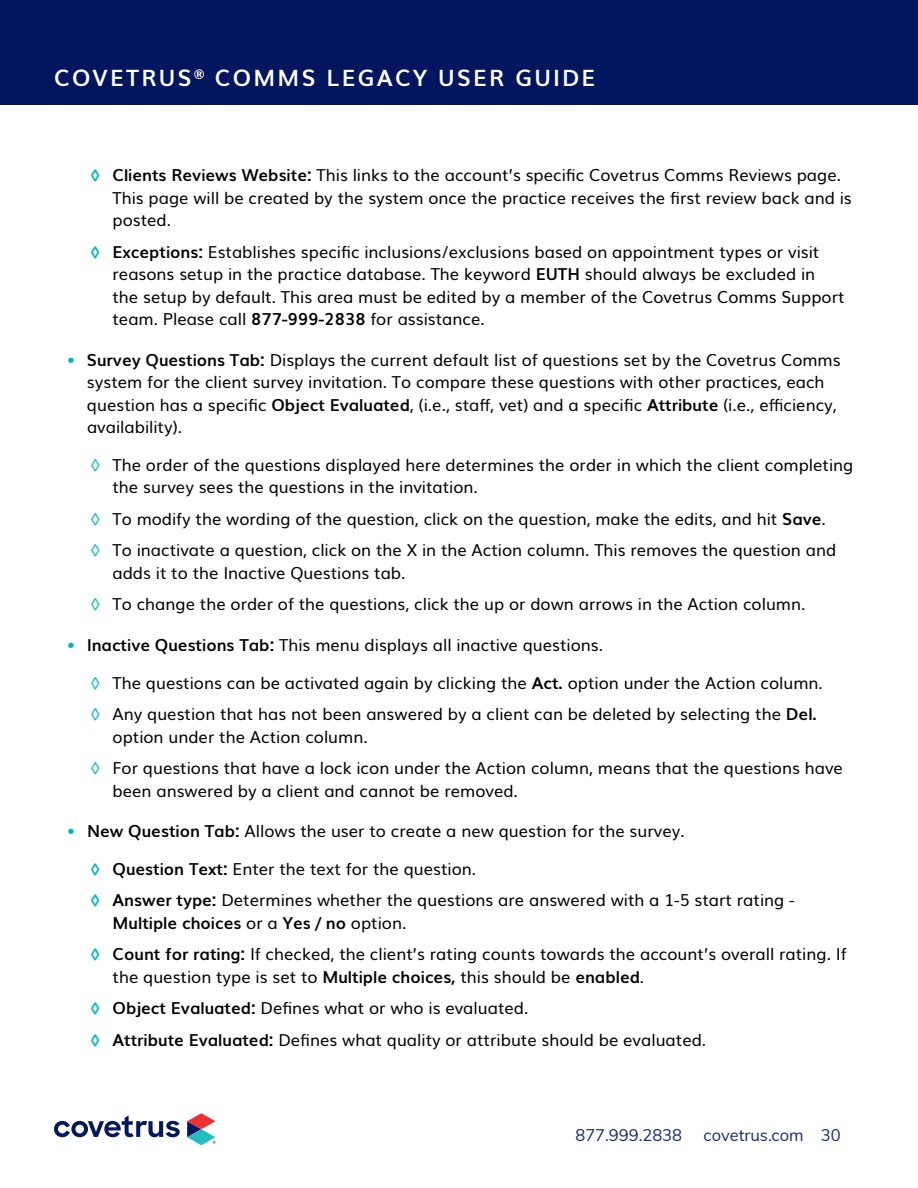
<style>
.page{position:relative;width:918px;height:1188px;background:#fff}
.page>*{position:absolute;margin:0;border:0;box-sizing:border-box;transform-origin:0 0}
.t1{font:700 22.5px "Muli";letter-spacing:.1em;color:#fff}
.t2{font:16.5px/22.5px "Muli";color:#000}
.t3{font:16.5px "Mulish";color:#182b70}
.s1{font-weight:700;color:#00b8be}
.s2{font-weight:700}
.s3{color:#00b8be}
</style>
<div class="page">
<div style="left:0;top:0;width:918px;height:104px;background:#021660"></div>
<svg style="left:54px;top:1115px;width:126px;height:22px"></svg>
<svg style="left:187px;top:1113px;width:29px;height:32px"></svg>
<h1 class="t1" style="left:54px;top:60px;width:543px">COVETRUS<sup>®</sup> COMMS LEGACY USER GUIDE</h1>
<p class="t2" style="left:113px;top:163px;width:741px;text-indent:-22px"><span class="s1">◊</span> <span class="s2">Clients Reviews Website:</span> This links to the account’s specific Covetrus Comms Reviews page.<br>This page will be created by the system once the practice receives the first review back and is posted.</p>
<p class="t2" style="left:113px;top:239px;width:734px;text-indent:-22px"><span class="s1">◊</span> <span class="s2">Exceptions:</span> Establishes specific inclusions/exclusions based on appointment types or visit reasons setup in the practice database. The keyword <span class="s2">EUTH</span> should always be excluded in the setup by default. This area must be edited by a member of the Covetrus Comms Support team. Please call <span class="s2">877-999-2838</span> for assistance.</p>
<p class="t2" style="left:87px;top:347px;width:755px;text-indent:-20px"><span class="s1">•</span> <span class="s2">Survey Questions Tab:</span> Displays the current default list of questions set by the Covetrus Comms system for the client survey invitation. To compare these questions with other practices, each question has a specific <span class="s2">Object Evaluated</span>, (i.e., staff, vet) and a specific <span class="s2">Attribute</span> (i.e., efficiency, availability).</p>
<p class="t2" style="left:113px;top:452px;width:742px;text-indent:-22px"><span class="s3">◊</span> The order of the questions displayed here determines the order in which the client completing the survey sees the questions in the invitation.</p>
<p class="t2" style="left:90px;top:502px;width:747px;line-height:31.5px"><span class="s3">◊</span> To modify the wording of the question, click on the question, make the edits, and hit <span class="s2">Save</span>. <span class="s3">◊</span> To inactivate a question, click on the X in the Action column. This removes the question and</p>
<p class="t2" style="left:90px;top:556px;width:717px;line-height:31.5px;text-indent:22px">adds it to the Inactive Questions tab.<br><span class="s3">◊</span> To change the order of the questions, click the up or down arrows in the Action column.</p>
<p class="t2" style="left:67px;top:632px;width:538px"><span class="s1">•</span> <span class="s2">Inactive Questions Tab:</span> This menu displays all inactive questions.</p>
<p class="t2" style="left:90px;top:665px;width:734px;line-height:31.5px"><span class="s3">◊</span> The questions can be activated again by clicking the <span class="s2">Act.</span> option under the Action column. <span class="s3">◊</span> Any question that has not been answered by a client can be deleted by selecting the <span class="s2">Del.</span></p>
<p class="t2" style="left:90px;top:719px;width:754px;line-height:31.5px;text-indent:22px">option under the Action column.<br><span class="s3">◊</span> For questions that have a lock icon under the Action column, means that the questions have</p>
<p class="t2" style="left:113px;top:778px;width:407px">been answered by a client and cannot be removed.</p>
<p class="t2" style="left:67px;top:819px;width:619px"><span class="s1">•</span> <span class="s2">New Question Tab:</span> Allows the user to create a new question for the survey.</p>
<p class="t2" style="left:90px;top:852px;width:706px;line-height:31.5px"><span class="s1">◊</span> <span class="s2">Question Text:</span> Enter the text for the question.<br><span class="s1">◊</span> <span class="s2">Answer type:</span> Determines whether the questions are answered with a 1-5 start rating -</p>
<p class="t2" style="left:91px;top:906px;width:758px;line-height:31.5px;text-indent:22px"><span class="s2">Multiple choices</span> or a <span class="s2">Yes / no</span> option.<br><span class="s1">◊</span> <span class="s2">Count for rating:</span> If checked, the client’s rating counts towards the account’s overall rating. If</p>
<p class="t2" style="left:91px;top:960px;width:617px;line-height:31.5px;text-indent:22px">the question type is set to <span class="s2">Multiple choices,</span> this should be <span class="s2">enabled</span>.<br><span class="s1">◊</span> <span class="s2">Object Evaluated:</span> Defines what or who is evaluated.<br><span class="s1">◊</span> <span class="s2">Attribute Evaluated:</span> Defines what quality or attribute should be evaluated.</p>
<p class="t3" style="left:575px;top:1123px;width:108px">877.999.2838</p>
<p class="t3" style="left:704px;top:1123px;width:139px">covetrus.com 30</p>
</div>
